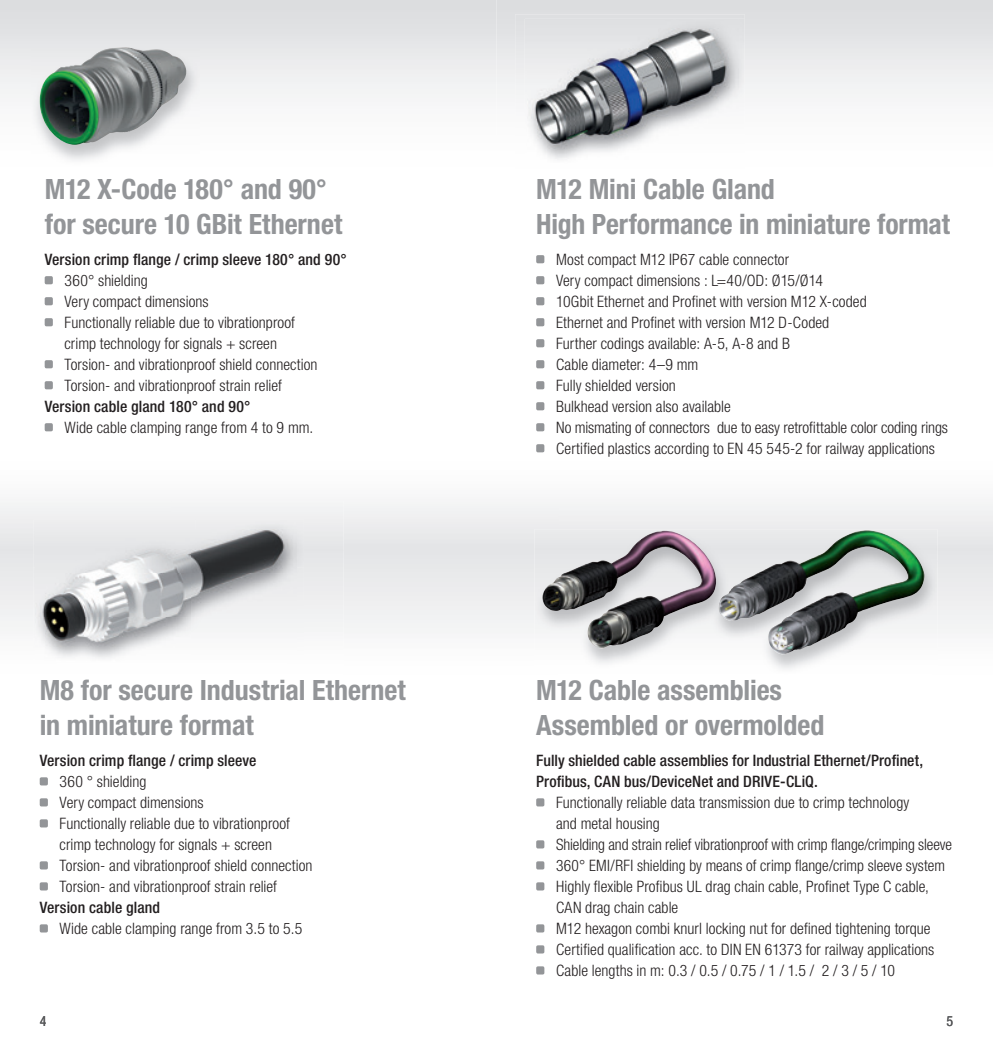
<style>
.page{position:relative;width:993px;height:1042px;background:#fff}
.page>*{position:absolute;margin:0;border:0;box-sizing:border-box;transform-origin:0 0}
.t1{font:700 condensed 28px/35px "Helvetica Neue LT";letter-spacing:-.005em;color:#939598}
.t2{font:300 condensed 15.75px/21px "Helvetica Neue LT";letter-spacing:.005em;color:#231f20}
.t3{font:500 condensed 15.75px/21px "Helvetica Neue LT";letter-spacing:.005em;color:#231f20}
.t4{font:condensed 14px "Helvetica Neue LT";color:#57585a}
</style>
<div class="page">
<div style="left:536px;top:798px;width:8px;height:8px;background:#939598;border-radius:2px"></div>
<div style="left:536px;top:840px;width:8px;height:8px;background:#939598;border-radius:2px"></div>
<div style="left:536px;top:861px;width:8px;height:8px;background:#939598;border-radius:2px"></div>
<div style="left:536px;top:882px;width:8px;height:8px;background:#939598;border-radius:2px"></div>
<div style="left:536px;top:924px;width:8px;height:8px;background:#939598;border-radius:2px"></div>
<div style="left:536px;top:945px;width:8px;height:8px;background:#939598;border-radius:2px"></div>
<div style="left:536px;top:966px;width:8px;height:8px;background:#939598;border-radius:2px"></div>
<img style="left:534px;top:529px;width:403px;height:140px">
<img style="left:542px;top:531px;width:173px;height:118px">
<img style="left:718px;top:530px;width:189px;height:124px">
<div style="left:33px;top:520px;width:271px;height:47px;background:#ececee"></div>
<img style="left:35px;top:529px;width:261px;height:131px">
<img style="left:524px;top:19px;width:220px;height:117px">
<img style="left:527px;top:29px;width:210px;height:134px">
<div style="left:40px;top:777px;width:8px;height:8px;background:#939598;border-radius:2px"></div>
<div style="left:40px;top:798px;width:8px;height:8px;background:#939598;border-radius:2px"></div>
<div style="left:40px;top:819px;width:8px;height:8px;background:#939598;border-radius:2px"></div>
<div style="left:40px;top:861px;width:8px;height:8px;background:#939598;border-radius:2px"></div>
<div style="left:40px;top:882px;width:8px;height:8px;background:#939598;border-radius:2px"></div>
<div style="left:40px;top:924px;width:8px;height:8px;background:#939598;border-radius:2px"></div>
<div style="left:45px;top:276px;width:8px;height:8px;background:#939598;border-radius:2px"></div>
<div style="left:45px;top:297px;width:8px;height:8px;background:#939598;border-radius:2px"></div>
<div style="left:45px;top:318px;width:8px;height:8px;background:#939598;border-radius:2px"></div>
<div style="left:45px;top:360px;width:8px;height:8px;background:#939598;border-radius:2px"></div>
<div style="left:45px;top:381px;width:8px;height:8px;background:#939598;border-radius:2px"></div>
<div style="left:45px;top:423px;width:8px;height:8px;background:#939598;border-radius:2px"></div>
<div style="left:536px;top:255px;width:8px;height:8px;background:#939598;border-radius:2px"></div>
<div style="left:536px;top:276px;width:8px;height:8px;background:#939598;border-radius:2px"></div>
<div style="left:536px;top:297px;width:8px;height:8px;background:#939598;border-radius:2px"></div>
<div style="left:536px;top:318px;width:8px;height:8px;background:#939598;border-radius:2px"></div>
<div style="left:536px;top:339px;width:8px;height:8px;background:#939598;border-radius:2px"></div>
<div style="left:536px;top:360px;width:8px;height:8px;background:#939598;border-radius:2px"></div>
<div style="left:536px;top:381px;width:8px;height:8px;background:#939598;border-radius:2px"></div>
<div style="left:536px;top:402px;width:8px;height:8px;background:#939598;border-radius:2px"></div>
<div style="left:536px;top:423px;width:8px;height:8px;background:#939598;border-radius:2px"></div>
<div style="left:536px;top:444px;width:8px;height:8px;background:#939598;border-radius:2px"></div>
<img style="left:39px;top:47px;width:149px;height:98px">
<h1 class="t1" style="left:45px;top:171px;width:299px">M12 X-Code 180° and 90° for secure 10 GBit Ethernet</h1>
<p class="t3" style="left:45px;top:248px;width:303px">Version crimp flange / crimp sleeve 180° and 90°</p>
<p class="t2" style="left:64px;top:269px;width:254px">360° shielding<br>Very compact dimensions<br>Functionally reliable due to vibrationproof crimp technology for signals + screen Torsion- and vibrationproof shield connection Torsion- and vibrationproof strain relief</p>
<p class="t3" style="left:45px;top:395px;width:207px">Version cable gland 180° and 90°</p>
<p class="t2" style="left:64px;top:416px;width:250px">Wide cable clamping range from 4 to 9 mm.</p>
<h1 class="t1" style="left:40px;top:672px;width:367px">M8 for secure Industrial Ethernet in miniature format</h1>
<p class="t3" style="left:40px;top:749px;width:218px">Version crimp flange / crimp sleeve</p>
<p class="t2" style="left:60px;top:770px;width:254px">360 ° shielding<br>Very compact dimensions<br>Functionally reliable due to vibrationproof crimp technology for signals + screen Torsion- and vibrationproof shield connection Torsion- and vibrationproof strain relief</p>
<p class="t3" style="left:40px;top:896px;width:122px">Version cable gland</p>
<p class="t2" style="left:60px;top:917px;width:244px">Wide cable clamping range from 3.5 to 5.5</p>
<h1 class="t1" style="left:536px;top:171px;width:415px">M12 Mini Cable Gland<br>High Performance in miniature format</h1>
<p class="t2" style="left:556px;top:248px;width:393px">Most compact M12 IP67 cable connector<br>Very compact dimensions : L=40/OD: Ø15/Ø14<br>10Gbit Ethernet and Profinet with version M12 X-coded<br>Ethernet and Profinet with version M12 D-Coded<br>Further codings available: A-5, A-8 and B<br>Cable diameter: 4–9 mm<br>Fully shielded version<br>Bulkhead version also available<br>No mismating of connectors due to easy retrofittable color coding rings Certified plastics according to EN 45 545-2 for railway applications</p>
<h1 class="t1" style="left:536px;top:672px;width:290px">M12 Cable assemblies<br>Assembled or overmolded</h1>
<p class="t3" style="left:536px;top:749px;width:388px">Fully shielded cable assemblies for Industrial Ethernet/Profinet,<br>Profibus, CAN bus/DeviceNet and DRIVE-CLiQ.</p>
<p class="t2" style="left:556px;top:791px;width:397px">Functionally reliable data transmission due to crimp technology<br>and metal housing<br>Shielding and strain relief vibrationproof with crimp flange/crimping sleeve 360° EMI/RFI shielding by means of crimp flange/crimp sleeve system Highly flexible Profibus UL drag chain cable, Profinet Type C cable, CAN drag chain cable<br>M12 hexagon combi knurl locking nut for defined tightening torque Certified qualification acc. to DIN EN 61373 for railway applications Cable lengths in m: 0.3 / 0.5 / 0.75 / 1 / 1.5 / 2 / 3 / 5 / 10</p>
<p class="t4" style="left:40px;top:1012px;width:8px">4</p>
<p class="t4" style="left:946px;top:1012px;width:8px">5</p>
</div>
